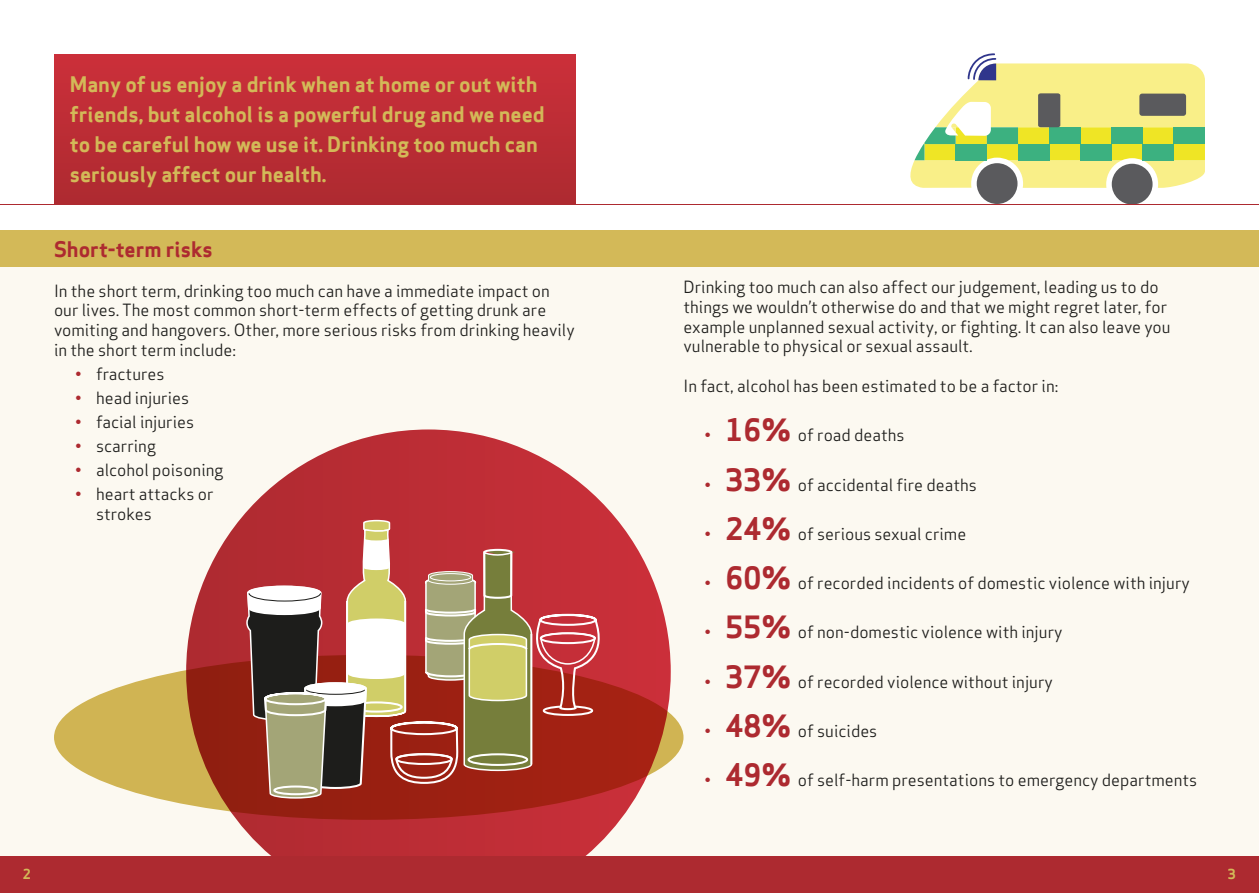
<style>
.page{position:relative;width:1259px;height:893px;background:#fff}
.page>*{position:absolute;margin:0;border:0;box-sizing:border-box;transform-origin:0 0}
.t1{font:21px/30px "Apex Sans Bold T";color:#d3b958}
.t2{font:21px "Apex Sans Bold T";color:#ad2a30}
.t3{font:16.5px/19.8px "Apex Sans Book T";color:#1d1d1b}
.t4{font:13.5px "Apex Sans Bold T";color:#d3b958}
.s1{color:#ad2a30}
.s2{font-family:"Apex Sans Bold T";font-size:30px;color:#ad2a30}
</style>
<div class="page">
<div style="left:0;top:253px;width:1259px;height:640px;background:#fcf9f1"></div>
<svg style="left:186px;top:429px;width:485px;height:427px"></svg>
<div style="left:54px;top:54px;width:521px;height:151px;background:linear-gradient(to bottom,#cb2f3a,#ad2a30)"></div>
<div style="left:0;top:230px;width:1259px;height:37px;background:#d3b958"></div>
<div style="left:0;top:856px;width:1259px;height:37px;background:#ad2a30"></div>
<div style="left:976px;top:163px;width:41px;height:41px;background:#5a5a5d;border-radius:50%"></div>
<div style="left:1111px;top:164px;width:41px;height:41px;background:#5a5a5d;border-radius:50%"></div>
<svg style="left:910px;top:53px;width:295px;height:135px"></svg>
<svg style="left:54px;top:655px;width:629px;height:165px;background:#b36430"></svg>
<hr style="left:0;top:204px;width:1259px;height:1px;background:#ad2a30">
<svg style="left:246px;top:520px;width:354px;height:279px;background:#a96150"></svg>
<p class="t1" style="left:70px;top:69px;width:476px">Many of us enjoy a drink when at home or out with friends, but alcohol is a powerful drug and we need to be careful how we use it. Drinking too much can seriously affect our health.</p>
<p class="t2" style="left:54px;top:236px;width:160px">Short-term risks</p>
<p class="t3" style="left:54px;top:280px;width:522px">In the short term, drinking too much can have a immediate impact on our lives. The most common short-term effects of getting drunk are vomiting and hangovers. Other, more serious risks from drinking heavily in the short term include:</p>
<p class="t3" style="left:75px;top:364px;width:91px"><span class="s1">•</span> fractures</p>
<p class="t3" style="left:75px;top:388px;width:116px"><span class="s1">•</span> head injuries</p>
<p class="t3" style="left:75px;top:412px;width:121px"><span class="s1">•</span> facial injuries</p>
<p class="t3" style="left:75px;top:436px;width:82px"><span class="s1">•</span> scarring</p>
<p class="t3" style="left:75px;top:460px;width:150px"><span class="s1">•</span> alcohol poisoning</p>
<p class="t3" style="left:96px;top:484px;width:119px;text-indent:-21px"><span class="s1">•</span> heart attacks or strokes</p>
<p class="t3" style="left:683px;top:277px;width:488px">Drinking too much can also affect our judgement, leading us to do things we wouldn’t otherwise do and that we might regret later, for example unplanned sexual activity, or fighting. It can also leave you vulnerable to physical or sexual assault.</p>
<p class="t3" style="left:683px;top:376px;width:376px">In fact, alcohol has been estimated to be a factor in:</p>
<p class="t3" style="left:704px;top:425px;width:202px"><span class="s1">•</span> <span class="s2">16%</span> of road deaths</p>
<p class="t3" style="left:704px;top:474px;width:274px"><span class="s1">•</span> <span class="s2">33%</span> of accidental fire deaths</p>
<p class="t3" style="left:704px;top:524px;width:263px"><span class="s1">•</span> <span class="s2">24%</span> of serious sexual crime</p>
<p class="t3" style="left:704px;top:573px;width:487px"><span class="s1">•</span> <span class="s2">60%</span> of recorded incidents of domestic violence with injury</p>
<p class="t3" style="left:704px;top:622px;width:359px"><span class="s1">•</span> <span class="s2">55%</span> of non-domestic violence with injury</p>
<p class="t3" style="left:704px;top:671px;width:350px"><span class="s1">•</span> <span class="s2">37%</span> of recorded violence without injury</p>
<p class="t3" style="left:704px;top:721px;width:174px"><span class="s1">•</span> <span class="s2">48%</span> of suicides</p>
<p class="t3" style="left:704px;top:770px;width:494px"><span class="s1">•</span> <span class="s2">49%</span> of self-harm presentations to emergency departments</p>
<p class="t4" style="left:23px;top:866px;width:10px">2</p>
<p class="t4" style="left:1228px;top:866px;width:10px">3</p>
</div>
